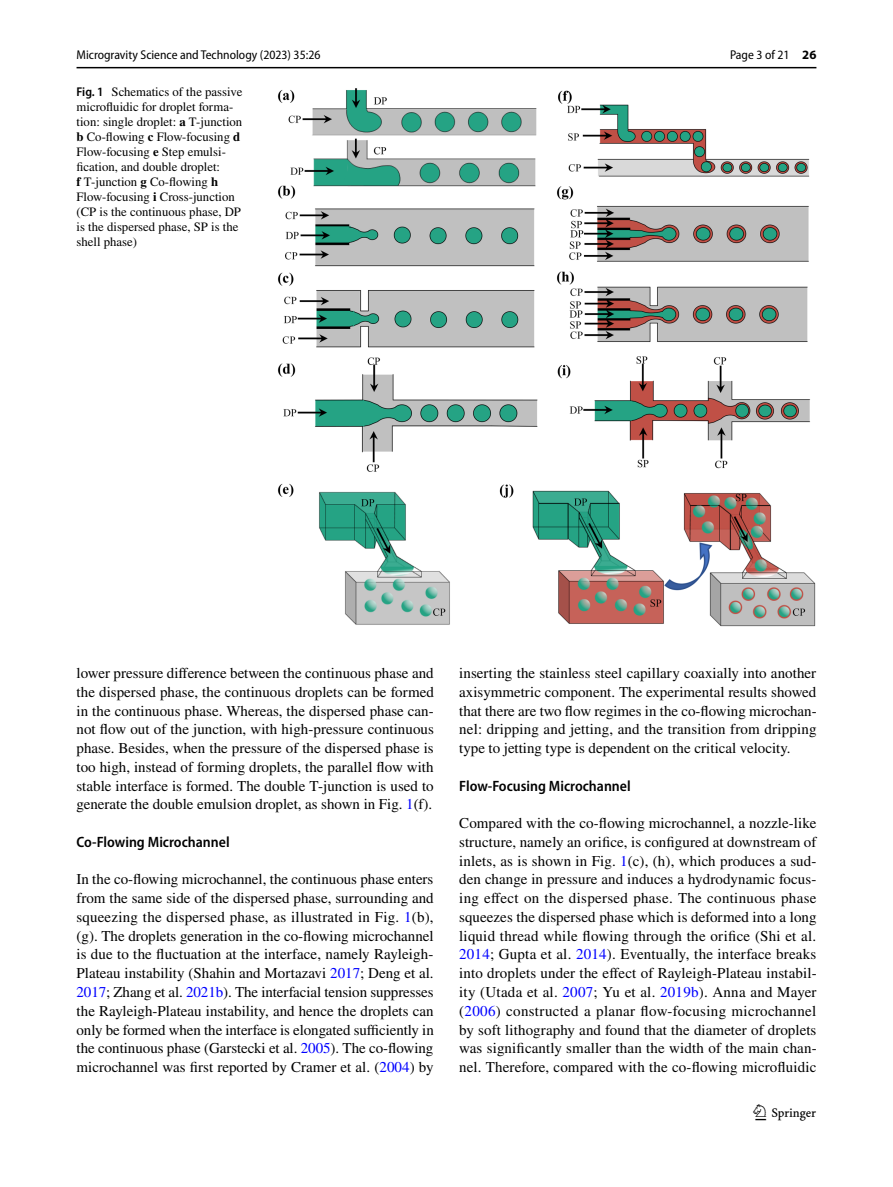
<style>
.page{position:relative;width:893px;height:1187px;background:#fff}
.page>*{position:absolute;margin:0;border:0;box-sizing:border-box;transform-origin:0 0}
.t1{font:22.5px "Springnew Regular 3";color:#000}
.t2{font:15px/18.8px "STIX";color:#000;text-align:justify}
.t3{font:600 semi-condensed 15px "Myriad Pro";color:#000}
.t4{font:12.75px/15px "STIX";color:#000}
.t5{font:semi-condensed 12.75px "Myriad Pro";color:#000}
.s1{font-family:"Myriad Pro";font-weight:600;font-stretch:semi-condensed}
.s2{font-weight:700}
.s3{font-weight:700;font-stretch:normal}
.s4{color:#00f}
</style>
<div class="page">
<hr style="left:77px;top:67px;width:739px;height:1px;background:#000">
<img style="left:277px;top:88px;width:539px;height:539px">
<p class="t5" style="left:77px;top:48px;width:245px">Microgravity Science and Technology (2023) 35:26</p>
<p class="t4" style="left:77px;top:85px;width:167px"><span class="s1">Fig. 1</span> Schematics of the passive microfluidic for droplet forma&shy;tion: single droplet: <span class="s2">a</span> T-junction <span class="s2">b</span> Co-flowing <span class="s2">c</span> Flow-focusing <span class="s2">d<br></span>Flow-focusing <span class="s2">e</span> Step emulsi&shy;fication, and double droplet:<br><span class="s2">f</span> T-junction <span class="s2">g</span> Co-flowing <span class="s2">h<br></span>Flow-focusing <span class="s2">i</span> Cross-junction (CP is the continuous phase, DP is the dispersed phase, SP is the shell phase)</p>
<p class="t5" style="left:730px;top:48px;width:88px">Page 3 of 21 <span class="s3">26</span></p>
<p class="t2" style="left:77px;top:664px;width:359px">lower pressure difference between the continuous phase and the dispersed phase, the continuous droplets can be formed in the continuous phase. Whereas, the dispersed phase can&shy;not flow out of the junction, with high-pressure continuous phase. Besides, when the pressure of the dispersed phase is too high, instead of forming droplets, the parallel flow with stable interface is formed. The double T-junction is used to generate the double emulsion droplet, as shown in Fig. <span class="s4">1</span>(f).</p>
<p class="t3" style="left:77px;top:833px;width:155px">Co‑Flowing Microchannel</p>
<p class="t2" style="left:77px;top:871px;width:359px">In the co-flowing microchannel, the continuous phase enters from the same side of the dispersed phase, surrounding and squeezing the dispersed phase, as illustrated in Fig. <span class="s4">1</span>(b), (g). The droplets generation in the co-flowing microchannel is due to the fluctuation at the interface, namely Rayleigh-Plateau instability (Shahin and Mortazavi <span class="s4">2017</span>; Deng et al.<br><span class="s4">2017</span>; Zhang et al. <span class="s4">2021b</span>). The interfacial tension suppresses the Rayleigh-Plateau instability, and hence the droplets can only be formed when the interface is elongated sufficiently in the continuous phase (Garstecki et al. <span class="s4">2005</span>). The co-flowing microchannel was first reported by Cramer et al. (<span class="s4">2004</span>) by</p>
<p class="t2" style="left:459px;top:664px;width:359px">inserting the stainless steel capillary coaxially into another axisymmetric component. The experimental results showed that there are two flow regimes in the co-flowing microchan&shy;nel: dripping and jetting, and the transition from dripping type to jetting type is dependent on the critical velocity.</p>
<p class="t3" style="left:459px;top:777px;width:173px">Flow‑Focusing Microchannel</p>
<p class="t2" style="left:459px;top:814px;width:359px">Compared with the co-flowing microchannel, a nozzle-like structure, namely an orifice, is configured at downstream of inlets, as is shown in Fig. <span class="s4">1</span>(c), (h), which produces a sud&shy;den change in pressure and induces a hydrodynamic focus&shy;ing effect on the dispersed phase. The continuous phase squeezes the dispersed phase which is deformed into a long liquid thread while flowing through the orifice (Shi et al.<br><span class="s4">2014</span>; Gupta et al. <span class="s4">2014</span>). Eventually, the interface breaks into droplets under the effect of Rayleigh-Plateau instabil&shy;ity (Utada et al. <span class="s4">2007</span>; Yu et al. <span class="s4">2019b</span>). Anna and Mayer (<span class="s4">2006</span>) constructed a planar flow-focusing microchannel by soft lithography and found that the diameter of droplets was significantly smaller than the width of the main chan&shy;nel. Therefore, compared with the co-flowing microfluidic</p>
<h1 class="t1" style="left:755px;top:1104px;width:62px">1 3</h1>
</div>
